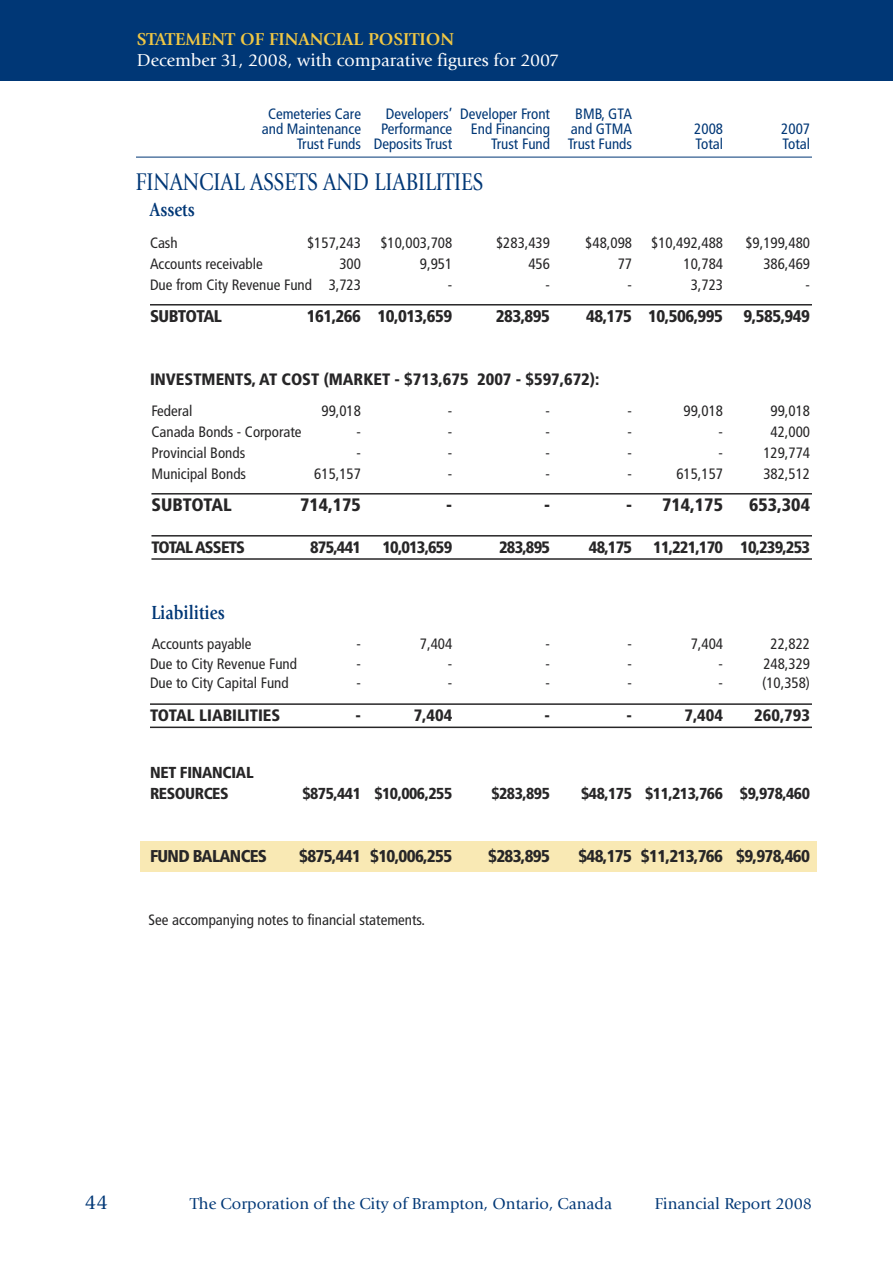
<style>
.page{position:relative;width:893px;height:1263px;background:#fff}
.page>*{position:absolute;margin:0;border:0;box-sizing:border-box;transform-origin:0 0}
.t1{font:25.2px "Giovanni";color:#003776;scale:.83 1}
.t2{font:21px "Giovanni";color:#003776}
.t3{font:700 19.8px "Giovanni";color:#003776;scale:.83 1}
.t4{font:18px "Giovanni";color:#fff}
.t5{font:900 condensed 18px "Frutiger";color:#272627}
.t6{font:700 18px "Giovanni";color:#f0c744}
.t7{font:900 condensed 17.1px "Frutiger";letter-spacing:-.04em;color:#272627}
.t8{font:900 condensed 16.95px "Frutiger";letter-spacing:-.03em;color:#272627}
.t9{font:900 condensed 16.5px "Frutiger";color:#272627}
.t10{font:16.5px "Giovanni";color:#003776}
.t11{font:900 condensed 16.5px "Frutiger";letter-spacing:-.05em;color:#272627}
.t12{font:900 condensed 15.9px/21px "Frutiger";letter-spacing:-.03em;color:#272627}
.t13{font:condensed 15px "Frutiger";color:#272627}
.t14{font:condensed 15px "Frutiger";color:#003776}
</style>
<div class="page">
<div style="left:140px;top:842px;width:676px;height:30px;background:#f9e9b4"></div>
<div style="left:0;top:0;width:893px;height:81px;background:#003776"></div>
<hr style="left:136px;top:157px;width:676px;height:1px;background:#003776">
<hr style="left:150px;top:304px;width:662px;height:1px;background:#272627">
<hr style="left:151px;top:493px;width:661px;height:1px;background:#272627">
<hr style="left:151px;top:535px;width:661px;height:1px;background:#272627">
<hr style="left:151px;top:558px;width:661px;height:2px;background:#272627">
<hr style="left:150px;top:703px;width:662px;height:2px;background:#272627">
<hr style="left:150px;top:726px;width:662px;height:2px;background:#272627">
<p class="t6" style="left:137px;top:32px;width:319px">STATEMENT OF FINANCIAL POSITION</p>
<p class="t4" style="left:137px;top:53px;width:424px">December 31, 2008, with comparative figures for 2007</p>
<p class="t14" style="left:268px;top:108px;width:94px">Cemeteries Care</p>
<p class="t14" style="left:386px;top:108px;width:166px">Developers’ Developer Front</p>
<p class="t14" style="left:575px;top:108px;width:58px">BMB, GTA</p>
<p class="t14" style="left:262px;top:123px;width:101px">and Maintenance</p>
<p class="t14" style="left:381px;top:123px;width:170px">Performance End Financing</p>
<p class="t14" style="left:571px;top:123px;width:63px">and GTMA</p>
<p class="t14" style="left:694px;top:123px;width:30px">2008</p>
<p class="t14" style="left:781px;top:123px;width:30px">2007</p>
<p class="t14" style="left:297px;top:138px;width:157px">Trust Funds Deposits Trust</p>
<p class="t14" style="left:491px;top:138px;width:142px">Trust Fund Trust Funds</p>
<p class="t14" style="left:696px;top:138px;width:29px">Total</p>
<p class="t14" style="left:783px;top:138px;width:29px">Total</p>
<h1 class="t1" style="left:136px;top:172px;width:420px">FINANCIAL ASSETS AND LIABILITIES</h1>
<h3 class="t3" style="left:150px;top:202px;width:56px">Assets</h3>
<p class="t13" style="left:150px;top:237px;width:29px">Cash</p>
<p class="t13" style="left:307px;top:237px;width:55px">$157,243</p>
<p class="t13" style="left:380px;top:237px;width:73px">$10,003,708</p>
<p class="t13" style="left:496px;top:237px;width:55px">$283,439</p>
<p class="t13" style="left:585px;top:237px;width:48px">$48,098</p>
<p class="t13" style="left:651px;top:237px;width:73px">$10,492,488</p>
<p class="t13" style="left:745px;top:237px;width:66px">$9,199,480</p>
<p class="t13" style="left:150px;top:258px;width:114px">Accounts receivable</p>
<p class="t13" style="left:339px;top:258px;width:23px">300</p>
<p class="t13" style="left:420px;top:258px;width:34px">9,951</p>
<p class="t13" style="left:528px;top:258px;width:23px">456</p>
<p class="t13" style="left:618px;top:258px;width:16px">77</p>
<p class="t13" style="left:683px;top:258px;width:41px">10,784</p>
<p class="t13" style="left:763px;top:258px;width:48px">386,469</p>
<p class="t13" style="left:150px;top:279px;width:213px">Due from City Revenue Fund 3,723</p>
<p class="t13" style="left:448px;top:279px;width:6px">-</p>
<p class="t13" style="left:546px;top:279px;width:6px">-</p>
<p class="t13" style="left:628px;top:279px;width:6px">-</p>
<p class="t13" style="left:691px;top:279px;width:34px">3,723</p>
<p class="t13" style="left:806px;top:279px;width:6px">-</p>
<p class="t8" style="left:150px;top:309px;width:74px">SUBTOTAL</p>
<p class="t8" style="left:307px;top:309px;width:147px">161,266 10,013,659</p>
<p class="t8" style="left:496px;top:309px;width:56px">283,895</p>
<p class="t8" style="left:586px;top:309px;width:225px">48,175 10,506,995 9,585,949</p>
<p class="t9" style="left:150px;top:372px;width:451px">INVESTMENTS, AT COST (MARKET - $713,675 2007 - $597,672):</p>
<p class="t13" style="left:151px;top:405px;width:43px">Federal</p>
<p class="t13" style="left:321px;top:405px;width:41px">99,018</p>
<p class="t13" style="left:448px;top:405px;width:6px">-</p>
<p class="t13" style="left:546px;top:405px;width:6px">-</p>
<p class="t13" style="left:628px;top:405px;width:6px">-</p>
<p class="t13" style="left:683px;top:405px;width:41px">99,018</p>
<p class="t13" style="left:770px;top:405px;width:41px">99,018</p>
<p class="t13" style="left:151px;top:426px;width:152px">Canada Bonds - Corporate</p>
<p class="t13" style="left:357px;top:426px;width:6px">-</p>
<p class="t13" style="left:448px;top:426px;width:6px">-</p>
<p class="t13" style="left:546px;top:426px;width:6px">-</p>
<p class="t13" style="left:628px;top:426px;width:6px">-</p>
<p class="t13" style="left:719px;top:426px;width:6px">-</p>
<p class="t13" style="left:770px;top:426px;width:41px">42,000</p>
<p class="t13" style="left:151px;top:447px;width:95px">Provincial Bonds</p>
<p class="t13" style="left:357px;top:447px;width:6px">-</p>
<p class="t13" style="left:448px;top:447px;width:6px">-</p>
<p class="t13" style="left:546px;top:447px;width:6px">-</p>
<p class="t13" style="left:628px;top:447px;width:6px">-</p>
<p class="t13" style="left:719px;top:447px;width:6px">-</p>
<p class="t13" style="left:763px;top:447px;width:48px">129,774</p>
<p class="t13" style="left:151px;top:468px;width:96px">Municipal Bonds</p>
<p class="t13" style="left:314px;top:468px;width:48px">615,157</p>
<p class="t13" style="left:448px;top:468px;width:6px">-</p>
<p class="t13" style="left:546px;top:468px;width:6px">-</p>
<p class="t13" style="left:628px;top:468px;width:6px">-</p>
<p class="t13" style="left:676px;top:468px;width:48px">615,157</p>
<p class="t13" style="left:763px;top:468px;width:48px">382,512</p>
<p class="t5" style="left:151px;top:497px;width:82px">SUBTOTAL</p>
<p class="t5" style="left:300px;top:497px;width:62px">714,175</p>
<p class="t5" style="left:446px;top:497px;width:7px">-</p>
<p class="t5" style="left:544px;top:497px;width:7px">-</p>
<p class="t5" style="left:626px;top:497px;width:98px">- 714,175</p>
<p class="t5" style="left:749px;top:497px;width:62px">653,304</p>
<p class="t11" style="left:151px;top:540px;width:95px">TOTAL ASSETS</p>
<p class="t9" style="left:310px;top:540px;width:52px">875,441</p>
<p class="t9" style="left:382px;top:540px;width:71px">10,013,659</p>
<p class="t9" style="left:499px;top:540px;width:52px">283,895</p>
<p class="t9" style="left:589px;top:540px;width:45px">48,175</p>
<p class="t11" style="left:653px;top:540px;width:158px">11,221,170 10,239,253</p>
<h3 class="t3" style="left:151px;top:604px;width:90px">Liabilities</h3>
<p class="t13" style="left:152px;top:638px;width:101px">Accounts payable</p>
<p class="t13" style="left:357px;top:638px;width:6px">-</p>
<p class="t13" style="left:420px;top:638px;width:34px">7,404</p>
<p class="t13" style="left:546px;top:638px;width:6px">-</p>
<p class="t13" style="left:628px;top:638px;width:6px">-</p>
<p class="t13" style="left:691px;top:638px;width:34px">7,404</p>
<p class="t13" style="left:770px;top:638px;width:41px">22,822</p>
<p class="t13" style="left:150px;top:657px;width:149px">Due to City Revenue Fund</p>
<p class="t13" style="left:357px;top:657px;width:6px">-</p>
<p class="t13" style="left:448px;top:657px;width:6px">-</p>
<p class="t13" style="left:546px;top:657px;width:6px">-</p>
<p class="t13" style="left:628px;top:657px;width:6px">-</p>
<p class="t13" style="left:719px;top:657px;width:6px">-</p>
<p class="t13" style="left:763px;top:657px;width:48px">248,329</p>
<p class="t13" style="left:150px;top:677px;width:140px">Due to City Capital Fund</p>
<p class="t13" style="left:357px;top:677px;width:6px">-</p>
<p class="t13" style="left:448px;top:677px;width:6px">-</p>
<p class="t13" style="left:546px;top:677px;width:6px">-</p>
<p class="t13" style="left:628px;top:677px;width:6px">-</p>
<p class="t13" style="left:719px;top:677px;width:6px">-</p>
<p class="t13" style="left:762px;top:677px;width:49px">(10,358)</p>
<p class="t9" style="left:150px;top:709px;width:132px">TOTAL LIABILITIES</p>
<p class="t9" style="left:356px;top:709px;width:7px">-</p>
<p class="t9" style="left:414px;top:709px;width:40px">7,404</p>
<p class="t9" style="left:545px;top:709px;width:7px">-</p>
<p class="t9" style="left:627px;top:709px;width:7px">-</p>
<p class="t9" style="left:684px;top:709px;width:40px">7,404</p>
<p class="t9" style="left:754px;top:709px;width:57px">260,793</p>
<p class="t12" style="left:150px;top:763px;width:105px">NET FINANCIAL<br>RESOURCES</p>
<p class="t12" style="left:302px;top:784px;width:151px">$875,441 $10,006,255</p>
<p class="t12" style="left:491px;top:784px;width:60px">$283,895</p>
<p class="t12" style="left:581px;top:784px;width:230px">$48,175 $11,213,766 $9,978,460</p>
<p class="t7" style="left:150px;top:849px;width:119px">FUND BALANCES</p>
<p class="t7" style="left:299px;top:849px;width:155px">$875,441 $10,006,255</p>
<p class="t7" style="left:488px;top:849px;width:63px">$283,895</p>
<p class="t7" style="left:578px;top:849px;width:233px">$48,175 $11,213,766 $9,978,460</p>
<p class="t13" style="left:148px;top:914px;width:278px">See accompanying notes to financial statements.</p>
<h2 class="t2" style="left:85px;top:1194px;width:25px">44</h2>
<p class="t10" style="left:190px;top:1197px;width:423px">The Corporation of the City of Brampton, Ontario, Canada</p>
<p class="t10" style="left:655px;top:1197px;width:159px">Financial Report 2008</p>
</div>
